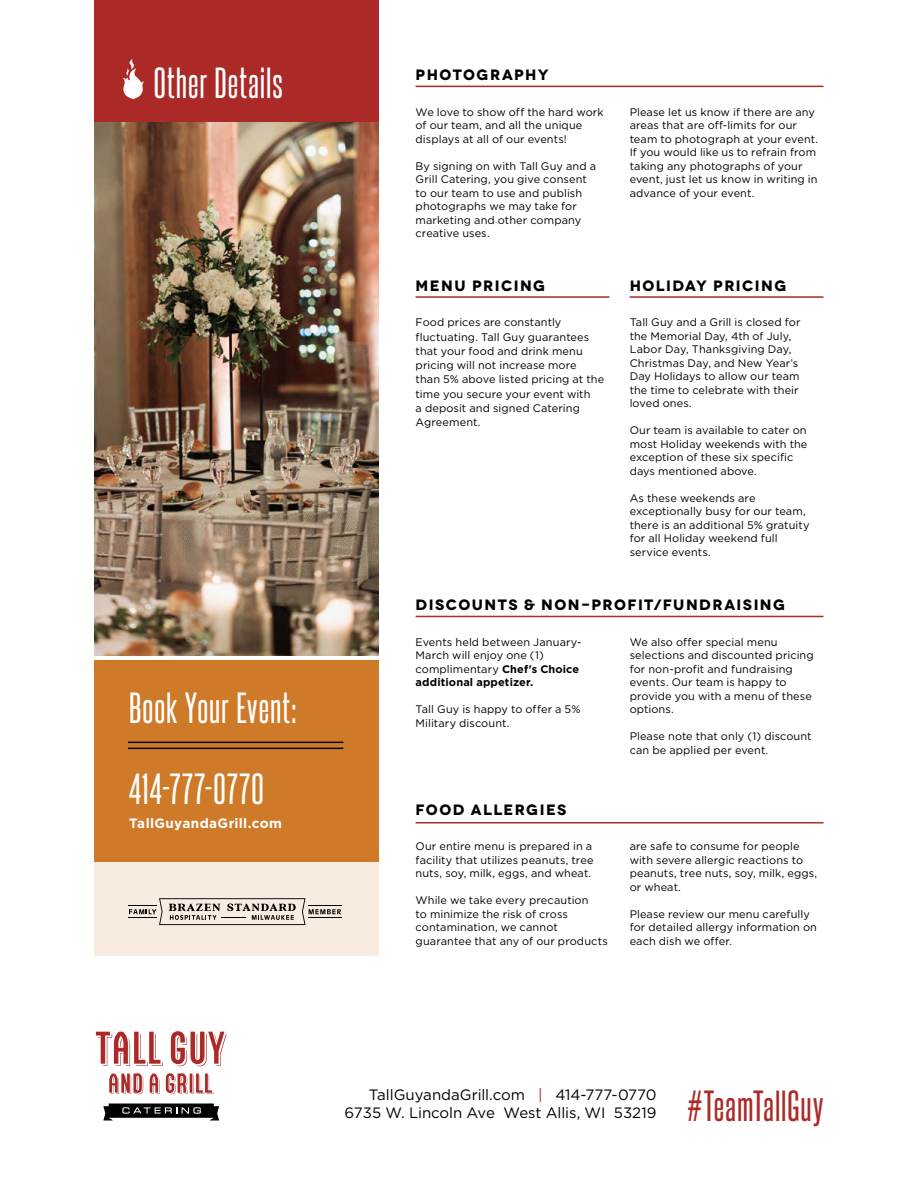
<style>
.page{position:relative;width:918px;height:1188px;background:#fff}
.page>*{position:absolute;margin:0;border:0;box-sizing:border-box;transform-origin:0 0}
.t1{font:37.5px "Steelfish Rg";letter-spacing:.025em;color:#fff}
.t2{font:37.5px "Steelfish Rg";letter-spacing:.025em;color:#ab2a28}
.t3{font:700 15px "Novecentowide";letter-spacing:.095em;color:#000}
.t4{font:15px/18px "Gotham";letter-spacing:-.005em;color:#000;text-align:right}
.t5{font:700 13.5px "Gotham";letter-spacing:.025em;color:#fff}
.t6{font:10.95px/13.5px "Gotham";letter-spacing:.01em;color:#000}
.s1{font-weight:700}
.s2{color:#ab2a28}
</style>
<div class="page">
<hr style="left:416px;top:822px;width:408px;height:2px;background:#ab2a28">
<div style="left:94px;top:0;width:285px;height:122px;background:#ab2a28"></div>
<svg style="left:123px;top:59px;width:21px;height:40px"></svg>
<img style="left:94px;top:122px;width:285px;height:533px">
<div style="left:94px;top:660px;width:285px;height:202px;background:#ce7a29"></div>
<div style="left:94px;top:862px;width:285px;height:94px;background:#f7ecdf"></div>
<hr style="left:416px;top:86px;width:408px;height:1px;background:#ab2a28">
<hr style="left:416px;top:296px;width:193px;height:2px;background:#ab2a28">
<hr style="left:630px;top:296px;width:193px;height:2px;background:#ab2a28">
<hr style="left:416px;top:616px;width:408px;height:1px;background:#ab2a28">
<hr style="left:128px;top:742px;width:215px;height:1px;background:#000">
<hr style="left:128px;top:748px;width:215px;height:1px;background:#000">
<svg style="left:128px;top:898px;width:213px;height:27px"></svg>
<hr style="left:308px;top:905px;width:33px;height:1px;background:#000">
<hr style="left:308px;top:917px;width:33px;height:1px;background:#000">
<svg style="left:103px;top:1104px;width:116px;height:17px"></svg>
<svg style="left:96px;top:1032px;width:67px;height:34px"></svg>
<svg style="left:171px;top:1031px;width:56px;height:35px"></svg>
<svg style="left:166px;top:1073px;width:47px;height:22px"></svg>
<svg style="left:150px;top:1073px;width:9px;height:21px"></svg>
<svg style="left:109px;top:1073px;width:34px;height:22px"></svg>
<h1 class="t1" style="left:154px;top:57px;width:131px">Other Details</h1>
<h1 class="t1" style="left:129px;top:681px;width:169px">Book Your Event:</h1>
<h1 class="t1" style="left:129px;top:762px;width:136px">414-777-0770</h1>
<p class="t5" style="left:129px;top:815px;width:154px">TallGuyandaGrill.com</p>
<h2 class="t3" style="left:416px;top:66px;width:135px">PHOTOGRAPHY</h2>
<p class="t6" style="left:416px;top:105px;width:190px">We love to show off the hard work of our team, and all the unique displays at all of our events!</p>
<p class="t6" style="left:416px;top:159px;width:182px">By signing on with Tall Guy and a<br>Grill Catering, you give consent to our team to use and publish photographs we may take for marketing and other company creative uses.</p>
<p class="t6" style="left:630px;top:105px;width:190px">Please let us know if there are any areas that are off-limits for our team to photograph at your event.<br>If you would like us to refrain from taking any photographs of your event, just let us know in writing in advance of your event.</p>
<h2 class="t3" style="left:416px;top:276px;width:131px">MENU PRICING</h2>
<h2 class="t3" style="left:630px;top:276px;width:158px">HOLIDAY PRICING</h2>
<p class="t6" style="left:416px;top:315px;width:190px;line-height:14.2px">Food prices are constantly fluctuating. Tall Guy guarantees that your food and drink menu pricing will not increase more<br>than 5% above listed pricing at the time you secure your event with<br>a deposit and signed Catering<br>Agreement.</p>
<p class="t6" style="left:630px;top:315px;width:172px">Tall Guy and a Grill is closed for the Memorial Day, 4th of July,<br>Labor Day, Thanksgiving Day,<br>Christmas Day, and New Year’s<br>Day Holidays to allow our team the time to celebrate with their loved ones.</p>
<p class="t6" style="left:630px;top:423px;width:179px">Our team is available to cater on most Holiday weekends with the exception of these six specific days mentioned above.</p>
<p class="t6" style="left:630px;top:491px;width:181px">As these weekends are exceptionally busy for our team, there is an additional 5% gratuity for all Holiday weekend full service events.</p>
<h2 class="t3" style="left:416px;top:596px;width:371px">DISCOUNTS &amp; NON-PROFIT/FUNDRAISING</h2>
<p class="t6" style="left:416px;top:635px;width:168px">Events held between January-<br>March will enjoy one (1) complimentary <span class="s1">Chef's Choice additional appetizer.</span></p>
<p class="t6" style="left:416px;top:702px;width:166px">Tall Guy is happy to offer a 5%<br>Military discount.</p>
<h2 class="t3" style="left:416px;top:800px;width:152px">FOOD ALLERGIES</h2>
<p class="t6" style="left:416px;top:840px;width:179px;text-align:justify">Our entire menu is prepared in a facility that utilizes peanuts, tree nuts, soy, milk, eggs, and wheat.</p>
<p class="t6" style="left:416px;top:894px;width:194px">While we take every precaution<br>to minimize the risk of cross contamination, we cannot guarantee that any of our products</p>
<p class="t6" style="left:630px;top:635px;width:186px">We also offer special menu selections and discounted pricing for non-profit and fundraising events. Our team is happy to provide you with a menu of these options.</p>
<p class="t6" style="left:630px;top:729px;width:184px">Please note that only (1) discount can be applied per event.</p>
<p class="t6" style="left:630px;top:840px;width:189px">are safe to consume for people with severe allergic reactions to peanuts, tree nuts, soy, milk, eggs, or wheat.</p>
<p class="t6" style="left:630px;top:907px;width:189px">Please review our menu carefully for detailed allergy information on each dish we offer.</p>
<h2 class="t4" style="left:344px;top:1085px;width:314px">TallGuyandaGrill.com <span class="s2">|</span> 414-777-0770<br>6735 W. Lincoln Ave West Allis, WI 53219</h2>
<h1 class="t2" style="left:688px;top:1079px;width:137px">#TeamTallGuy</h1>
</div>
